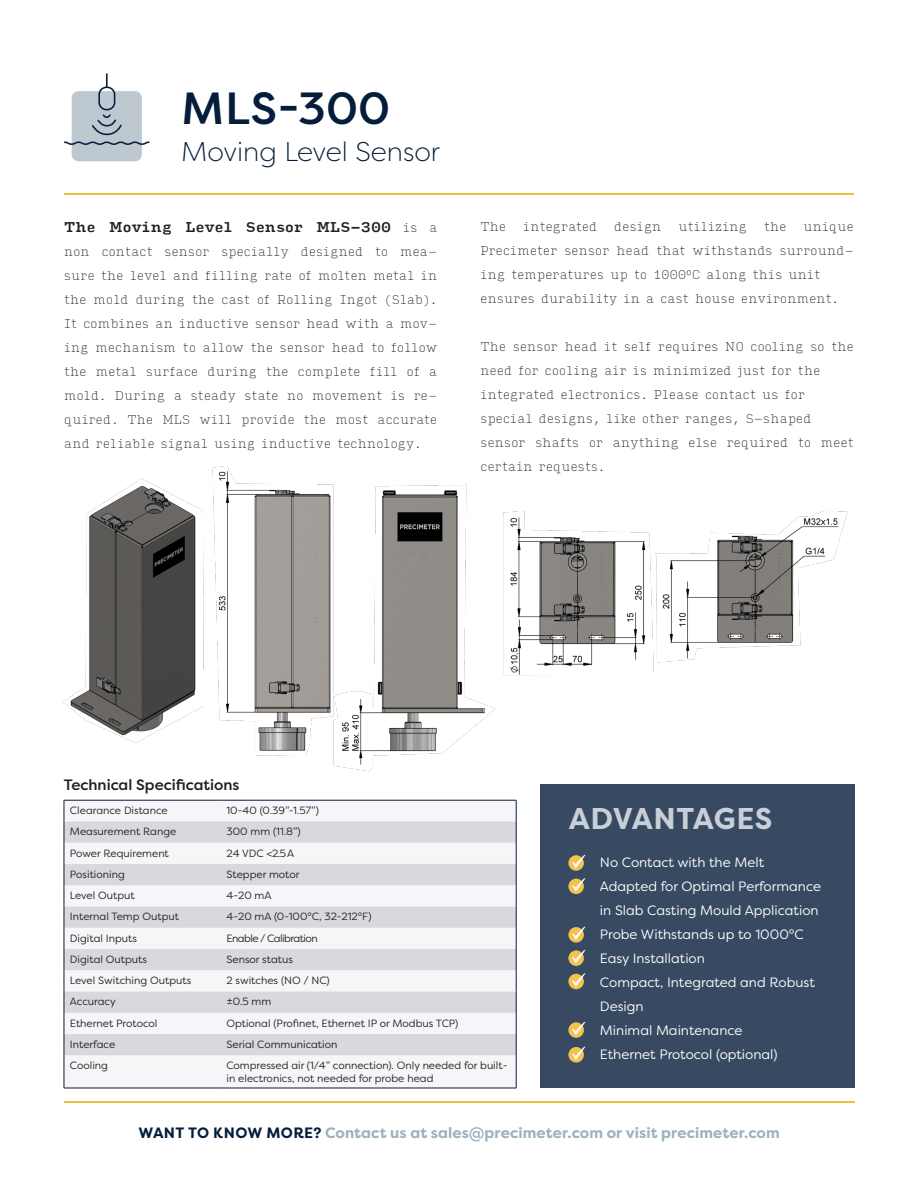
<style>
.page{position:relative;width:918px;height:1188px;background:#fff}
.page>*{position:absolute;margin:0;border:0;box-sizing:border-box;transform-origin:0 0}
.t1{font:500 45px "Filson Pro";letter-spacing:.01em;color:#041d3b}
.t2{font:700 30px "Filson Pro";letter-spacing:.02em;color:#c9cfd8}
.t3{font:300 27px "Filson Pro";color:#041d3b}
.t4{font:700 15px "Filson Pro";letter-spacing:.005em;color:#9bb1bb}
.t5{font:500 15px "Filson Pro";color:#231f20}
.t6{font:13.5px "Filson Pro";color:#fff}
.t7{font:500 13.5px "Input Serif";letter-spacing:-.04em;color:#231f20}
.t8{font:100 12px/24px "Input Serif";letter-spacing:-.04em;color:#231f20;text-align:justify}
.t9{font:10.5px/12.6px "Filson Pro";color:#231f20}
.t10{font:10.5px "Filson Pro";letter-spacing:-.05em;color:#231f20}
.s1{font-weight:100;font-size:12px}
.s2{color:#041d3b}
</style>
<div class="page">
<div style="left:72px;top:91px;width:70px;height:70px;background:#bdc8d1;border-radius:7px"></div>
<svg style="left:64px;top:73px;width:86px;height:73px"></svg>
<hr style="left:64px;top:193px;width:790px;height:2px;background:#eec143">
<hr style="left:64px;top:1101px;width:790px;height:2px;background:#eec143">
<div style="left:540px;top:784px;width:314px;height:304px;background:#374a61"></div>
<svg style="left:568px;top:855px;width:16px;height:16px"></svg>
<svg style="left:572px;top:855px;width:13px;height:13px"></svg>
<svg style="left:568px;top:879px;width:16px;height:15px"></svg>
<svg style="left:572px;top:878px;width:13px;height:14px"></svg>
<svg style="left:568px;top:927px;width:16px;height:16px"></svg>
<svg style="left:572px;top:927px;width:13px;height:13px"></svg>
<svg style="left:568px;top:950px;width:16px;height:16px"></svg>
<svg style="left:572px;top:950px;width:13px;height:13px"></svg>
<svg style="left:568px;top:974px;width:16px;height:15px"></svg>
<svg style="left:572px;top:973px;width:13px;height:14px"></svg>
<svg style="left:568px;top:1022px;width:16px;height:16px"></svg>
<svg style="left:572px;top:1022px;width:13px;height:13px"></svg>
<svg style="left:568px;top:1047px;width:16px;height:16px"></svg>
<svg style="left:572px;top:1047px;width:13px;height:13px"></svg>
<div style="left:65px;top:801px;width:451px;height:287px;background:#f6f6f8"></div>
<svg style="left:65px;top:821px;width:451px;height:234px;fill:#d8d8de"></svg>
<hr style="left:64px;top:800px;width:156px;height:1px;background:#041d3b">
<hr style="left:220px;top:800px;width:296px;height:1px;background:#041d3b">
<svg style="left:64px;top:800px;width:1px;height:255px"></svg>
<svg style="left:516px;top:800px;width:1px;height:255px"></svg>
<hr style="left:64px;top:1055px;width:1px;height:33px;background:#041d3b">
<hr style="left:516px;top:1055px;width:1px;height:33px;background:#041d3b">
<hr style="left:64px;top:1088px;width:156px;height:1px;background:#041d3b">
<hr style="left:220px;top:1088px;width:296px;height:1px;background:#041d3b">
<img style="left:64px;top:466px;width:784px;height:306px">
<p class="t1" style="left:182px;top:77px;width:210px">MLS-300</p>
<p class="t3" style="left:181px;top:135px;width:260px">Moving Level Sensor</p>
<p class="t7" style="left:64px;top:215px;width:375px">The Moving Level Sensor MLS-300 <span class="s1">is a</span></p>
<p class="t8" style="left:64px;top:239px;width:375px">non contact sensor specially designed to mea&shy;sure the level and filling rate of molten metal in the mold during the cast of Rolling Ingot (Slab).<br>It combines an inductive sensor head with a mov&shy;ing mechanism to allow the sensor head to follow the metal surface during the complete fill of a mold. During a steady state no movement is re&shy;quired. The MLS will provide the most accurate and reliable signal using inductive technology.</p>
<p class="t8" style="left:480px;top:214px;width:28px">The</p>
<p class="t8" style="left:523px;top:214px;width:76px">integrated</p>
<p class="t8" style="left:614px;top:214px;width:49px">design</p>
<p class="t8" style="left:678px;top:214px;width:71px">utilizing</p>
<p class="t8" style="left:764px;top:214px;width:25px">the</p>
<p class="t8" style="left:480px;top:214px;width:375px;text-indent:323px">unique Precimeter sensor head that withstands surround&shy;ing temperatures up to 1000°C along this unit</p>
<p class="t8" style="left:480px;top:286px;width:361px">ensures durability in a cast house environment.</p>
<p class="t8" style="left:480px;top:334px;width:375px">The sensor head it self requires NO cooling so the need for cooling air is minimized just for the</p>
<p class="t8" style="left:480px;top:382px;width:327px">integrated electronics. Please contact us for</p>
<p class="t8" style="left:480px;top:406px;width:333px">special designs, like other ranges, S-shaped</p>
<p class="t8" style="left:480px;top:430px;width:375px">sensor shafts or anything else required to meet certain requests.</p>
<p class="t5" style="left:64px;top:774px;width:177px">Technical Specifications</p>
<p class="t9" style="left:70px;top:804px;width:99px">Clearance Distance</p>
<p class="t9" style="left:226px;top:804px;width:94px">10-40 (0.39”-1.57”)</p>
<p class="t9" style="left:70px;top:825px;width:108px">Measurement Range</p>
<p class="t9" style="left:226px;top:825px;width:76px">300 mm (11.8”)</p>
<p class="t9" style="left:70px;top:846px;width:100px">Power Requirement</p>
<p class="t9" style="left:226px;top:846px;width:69px">24 VDC &lt;2.5 A</p>
<p class="t9" style="left:70px;top:868px;width:56px">Positioning</p>
<p class="t9" style="left:226px;top:868px;width:75px">Stepper motor</p>
<p class="t9" style="left:70px;top:889px;width:66px">Level Output</p>
<p class="t9" style="left:226px;top:889px;width:47px">4-20 mA</p>
<p class="t9" style="left:70px;top:910px;width:111px">Internal Temp Output</p>
<p class="t9" style="left:226px;top:910px;width:147px">4-20 mA (0-100°C, 32-212°F)</p>
<p class="t9" style="left:70px;top:931px;width:69px">Digital Inputs</p>
<p class="t10" style="left:226px;top:931px;width:93px">Enable / Calibration</p>
<p class="t9" style="left:70px;top:953px;width:79px">Digital Outputs</p>
<p class="t9" style="left:226px;top:953px;width:68px">Sensor status</p>
<p class="t9" style="left:70px;top:974px;width:123px">Level Switching Outputs</p>
<p class="t9" style="left:226px;top:974px;width:105px">2 switches (NO / NC)</p>
<p class="t9" style="left:70px;top:995px;width:47px">Accuracy</p>
<p class="t9" style="left:226px;top:995px;width:46px">±0.5 mm</p>
<p class="t9" style="left:70px;top:1016px;width:89px">Ethernet Protocol</p>
<p class="t9" style="left:226px;top:1016px;width:233px">Optional (Profinet, Ethernet IP or Modbus TCP)</p>
<p class="t9" style="left:70px;top:1038px;width:47px">Interface</p>
<p class="t9" style="left:226px;top:1038px;width:112px">Serial Communication</p>
<p class="t9" style="left:70px;top:1059px;width:40px">Cooling</p>
<p class="t9" style="left:226px;top:1059px;width:283px">Compressed air (1/4” connection). Only needed for built&shy;in electronics, not needed for probe head</p>
<p class="t2" style="left:569px;top:800px;width:205px">ADVANTAGES</p>
<p class="t6" style="left:600px;top:853px;width:166px">No Contact with the Melt</p>
<p class="t6" style="left:600px;top:877px;width:223px">Adapted for Optimal Performance</p>
<p class="t6" style="left:600px;top:901px;width:220px">in Slab Casting Mould Application</p>
<p class="t6" style="left:600px;top:925px;width:205px">Probe Withstands up to 1000°C</p>
<p class="t6" style="left:600px;top:949px;width:107px">Easy Installation</p>
<p class="t6" style="left:600px;top:973px;width:216px">Compact, Integrated and Robust</p>
<p class="t6" style="left:600px;top:997px;width:45px">Design</p>
<p class="t6" style="left:600px;top:1021px;width:144px">Minimal Maintenance</p>
<p class="t6" style="left:600px;top:1045px;width:179px">Ethernet Protocol (optional)</p>
<p class="t4" style="left:138px;top:1123px;width:643px"><span class="s2">WANT TO KNOW MORE?</span> Contact us at sales@precimeter.com or visit precimeter.com</p>
</div>
